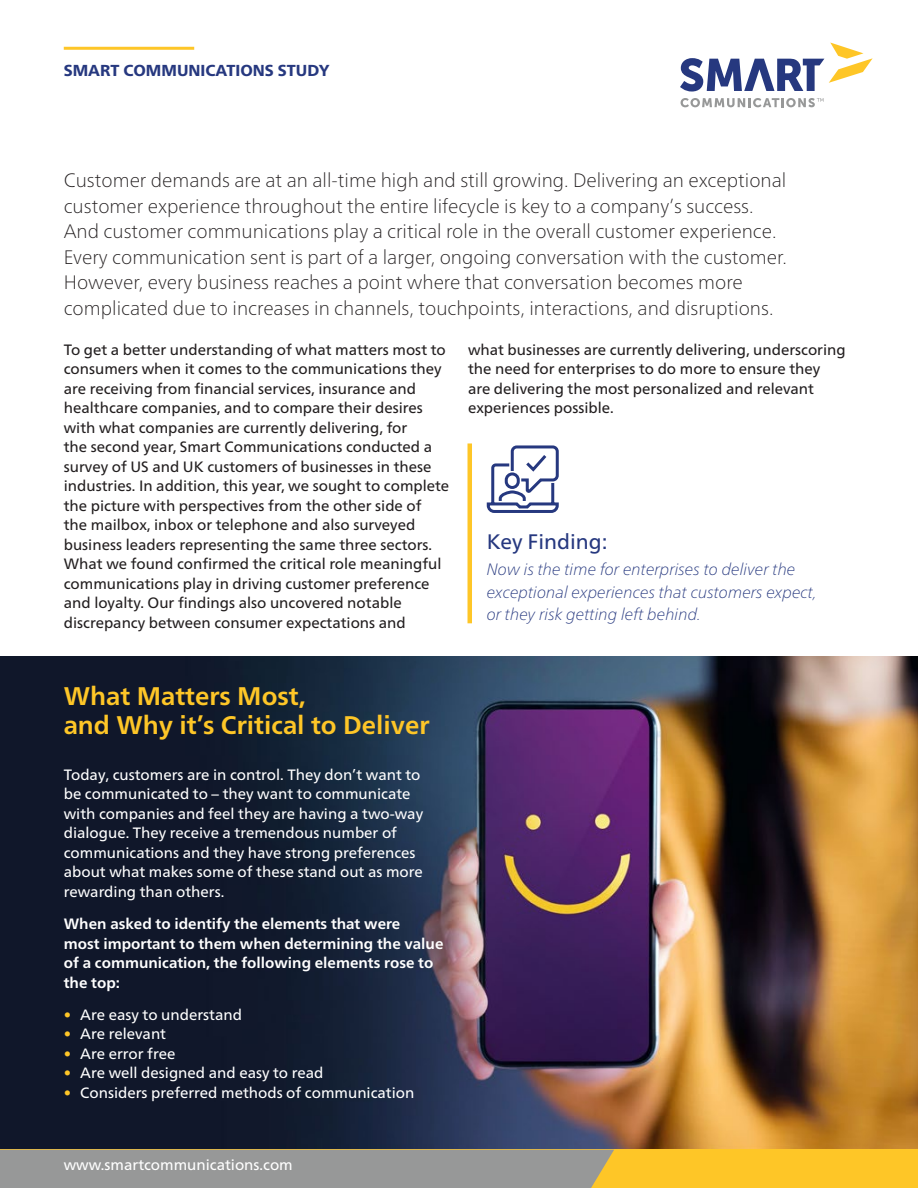
<style>
.page{position:relative;width:918px;height:1188px;background:#fff}
.page>*{position:absolute;margin:0;border:0;box-sizing:border-box;transform-origin:0 0}
.t1{font:700 25.5px/28.5px "Frutiger Neue LT Pro";color:#fec627}
.t2{font:21px "Frutiger Neue LT Pro";color:#26387f}
.t3{font:100 19.5px/25.5px "Frutiger Neue LT Pro";color:#231f20}
.t4{font:italic 100 16.5px/22.5px "Frutiger Neue LT Pro";color:#26387f}
.t5{font:800 15.9px "Frutiger Neue LT Pro";color:#26387f}
.t6{font:15px/19.5px "Frutiger Neue LT Pro";color:#231f20}
.t7{font:15px/19.5px "Frutiger Neue LT Pro";color:#fff}
.t8{font:700 15px/19.5px "Frutiger Neue LT Pro";color:#fff}
.s1{color:#fec627}
</style>
<div class="page">
<img style="left:0;top:656px;width:918px;height:494px">
<div style="left:0;top:1150px;width:918px;height:38px;background:#fec627"></div>
<div style="left:0;top:1150px;width:614px;height:38px;background:#979898"></div>
<hr style="left:64px;top:47px;width:130px;height:3px;background:#fec627">
<svg style="left:681px;top:98px;width:143px;height:9px"></svg>
<svg style="left:680px;top:43px;width:193px;height:49px"></svg>
<hr style="left:468px;top:443px;width:4px;height:180px;background:#fec627">
<svg style="left:486px;top:445px;width:73px;height:68px"></svg>
<p class="t5" style="left:64px;top:61px;width:267px">SMART COMMUNICATIONS STUDY</p>
<p class="t3" style="left:64px;top:167px;width:725px">Customer demands are at an all-time high and still growing. Delivering an exceptional customer experience throughout the entire lifecycle is key to a company’s success.<br>And customer communications play a critical role in the overall customer experience.<br>Every communication sent is part of a larger, ongoing conversation with the customer.<br>However, every business reaches a point where that conversation becomes more complicated due to increases in channels, touchpoints, interactions, and disruptions.</p>
<p class="t6" style="left:64px;top:340px;width:387px">To get a better understanding of what matters most to consumers when it comes to the communications they are receiving from financial services, insurance and healthcare companies, and to compare their desires with what companies are currently delivering, for<br>the second year, Smart Communications conducted a survey of US and UK customers of businesses in these industries. In addition, this year, we sought to complete the picture with perspectives from the other side of<br>the mailbox, inbox or telephone and also surveyed business leaders representing the same three sectors.<br>What we found confirmed the critical role meaningful communications play in driving customer preference and loyalty. Our findings also uncovered notable discrepancy between consumer expectations and</p>
<p class="t6" style="left:468px;top:340px;width:379px">what businesses are currently delivering, underscoring the need for enterprises to do more to ensure they are delivering the most personalized and relevant experiences possible.</p>
<p class="t2" style="left:487px;top:529px;width:122px">Key Finding:</p>
<p class="t4" style="left:487px;top:558px;width:331px">Now is the time for enterprises to deliver the exceptional experiences that customers expect, or they risk getting left behind.</p>
<p class="t1" style="left:64px;top:682px;width:367px">What Matters Most,<br>and Why it’s Critical to Deliver</p>
<p class="t7" style="left:64px;top:765px;width:361px">Today, customers are in control. They don’t want to be communicated to – they want to communicate with companies and feel they are having a two-way dialogue. They receive a tremendous number of communications and they have strong preferences about what makes some of these stand out as more rewarding than others.</p>
<p class="t8" style="left:64px;top:914px;width:381px">When asked to identify the elements that were<br>most important to them when determining the value of a communication, the following elements rose to the top:</p>
<p class="t7" style="left:64px;top:1005px;width:180px"><span class="s1">•</span> Are easy to understand</p>
<p class="t7" style="left:64px;top:1024px;width:104px"><span class="s1">•</span> Are relevant</p>
<p class="t7" style="left:64px;top:1044px;width:113px"><span class="s1">•</span> Are error free</p>
<p class="t7" style="left:64px;top:1063px;width:261px"><span class="s1">•</span> Are well designed and easy to read</p>
<p class="t7" style="left:64px;top:1083px;width:352px"><span class="s1">•</span> Considers preferred methods of communication</p>
<p class="t7" style="left:64px;top:1154px;width:231px">www.smartcommunications.com</p>
</div>
